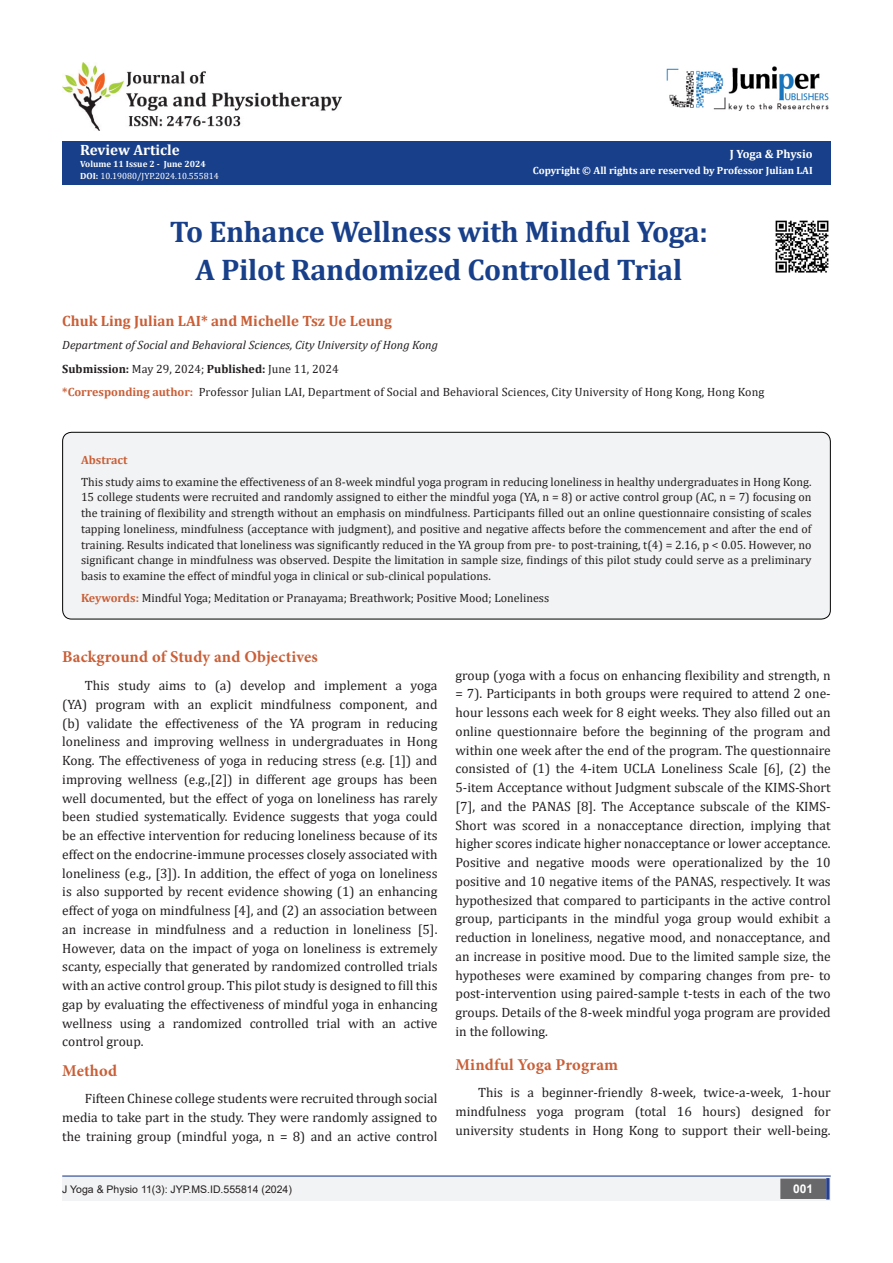
<style>
.page{position:relative;width:893px;height:1263px;background:#fff}
.page>*{position:absolute;margin:0;border:0;box-sizing:border-box;transform-origin:0 0}
.t1{font:700 30px/37.5px "Cambria";letter-spacing:-.01em;color:#183f89;text-align:center}
.List_Paragraph{font:700 16.5px "Minion Pro";letter-spacing:.01em;color:#ca5f37}
.t2{font:700 15px "Cambria";color:#ca5f37}
.t3{font:700 15px "Cambria";color:#fff}
.t4{font:13.5px/18.8px "Cambria";color:#231f20;text-align:justify}
.t5{font:12px/15.8px "Cambria";color:#231f20;text-align:justify}
.t6{font:italic 12px "Cambria";color:#231f20}
.t7{font:700 12px "Cambria";letter-spacing:-.005em;color:#fff}
.t8{font:700 12px "Cambria";color:#ca5f37}
.t9{font:700 12px "Arial";color:#fff}
.t10{font:700 10.5px "Cambria";color:#fff}
.t11{font:10.5px "Arial";color:#231f20}
.t12{font:9px "Cambria";color:#fff}
.t13{font:700 9px "Cambria";color:#fff}
.s1{font-weight:700}
.s2{font-weight:700;color:#ca5f37}
</style>
<div class="page">
<div style="left:62px;top:141px;width:769px;height:43px;background:#183f89"></div>
<hr style="left:62px;top:1175px;width:769px;height:1px;background:#253f8e">
<div style="left:62px;top:1177px;width:494px;height:24px;background:#f2f3f4"></div>
<div style="left:510px;top:1177px;width:321px;height:24px;background:#f2f3f4"></div>
<div style="left:781px;top:1179px;width:44px;height:19px;background:#68676a"></div>
<div style="left:780px;top:1178px;width:46px;height:21px;border:2px solid #68676a"></div>
<div style="left:826px;top:1178px;width:3px;height:21px;background:#253f8e;border:2px solid #253f8e"></div>
<img style="left:666px;top:66px;width:163px;height:45px">
<img style="left:62px;top:62px;width:279px;height:68px">
<img style="left:775px;top:220px;width:54px;height:53px">
<div style="left:63px;top:432px;width:767px;height:187px;background:#f2f3f4;border-radius:9px"></div>
<div style="left:62px;top:432px;width:769px;height:187px;border:1px solid #000;border-radius:9px"></div>
<p class="t3" style="left:80px;top:139px;width:101px">Review Article</p>
<p class="t13" style="left:80px;top:157px;width:127px">Volume 11 Issue 2 - June 2024</p>
<p class="t12" style="left:80px;top:171px;width:140px"><span class="s1">DOI:</span> 10.19080/JYP.2024.10.555814</p>
<p class="t7" style="left:730px;top:145px;width:84px">J Yoga &amp; Physio</p>
<p class="t10" style="left:533px;top:163px;width:281px">Copyright © All rights are reserved by Professor Julian LAI</p>
<p class="t1" style="left:170px;top:212px;width:540px">To Enhance Wellness with Mindful Yoga:<br>A Pilot Randomized Controlled Trial</p>
<p class="t2" style="left:62px;top:310px;width:331px">Chuk Ling Julian LAI* and Michelle Tsz Ue Leung</p>
<p class="t6" style="left:62px;top:337px;width:377px">Department of Social and Behavioral Sciences, City University of Hong Kong</p>
<p class="t5" style="left:62px;top:361px;width:278px"><span class="s1">Submission:</span> May 29, 2024; <span class="s1">Published:</span> June 11, 2024</p>
<p class="t5" style="left:62px;top:384px;width:704px"><span class="s2">*Corresponding author:</span> Professor Julian LAI, Department of Social and Behavioral Sciences, City University of Hong Kong, Hong Kong</p>
<p class="t8" style="left:81px;top:451px;width:48px">Abstract</p>
<p class="t5" style="left:81px;top:473px;width:732px">This study aims to examine the effectiveness of an 8-week mindful yoga program in reducing loneliness in healthy undergraduates in Hong Kong.<br>15 college students were recruited and randomly assigned to either the mindful yoga (YA, n = 8) or active control group (AC, n = 7) focusing on the training of flexibility and strength without an emphasis on mindfulness. Participants filled out an online questionnaire consisting of scales tapping loneliness, mindfulness (acceptance with judgment), and positive and negative affects before the commencement and after the end of training. Results indicated that loneliness was significantly reduced in the YA group from pre- to post-training, t(4) = 2.16, p &lt; 0.05. However, no significant change in mindfulness was observed. Despite the limitation in sample size, findings of this pilot study could serve as a preliminary basis to examine the effect of mindful yoga in clinical or sub-clinical populations.</p>
<p class="t5" style="left:81px;top:590px;width:470px"><span class="s2">Keywords:</span> Mindful Yoga; Meditation or Pranayama; Breathwork; Positive Mood; Loneliness</p>
<p class="List_Paragraph" style="left:62px;top:645px;width:257px">Background of Study and Objectives</p>
<p class="t4" style="left:62px;top:676px;width:377px;text-indent:22px">This study aims to (a) develop and implement a yoga (YA) program with an explicit mindfulness component, and (b) validate the effectiveness of the YA program in reducing loneliness and improving wellness in undergraduates in Hong Kong. The effectiveness of yoga in reducing stress (e.g. [1]) and improving wellness (e.g.,[2]) in different age groups has been well documented, but the effect of yoga on loneliness has rarely been studied systematically. Evidence suggests that yoga could be an effective intervention for reducing loneliness because of its effect on the endocrine-immune processes closely associated with loneliness (e.g., [3]). In addition, the effect of yoga on loneliness is also supported by recent evidence showing (1) an enhancing effect of yoga on mindfulness [4], and (2) an association between an increase in mindfulness and a reduction in loneliness [5].<br>However, data on the impact of yoga on loneliness is extremely scanty, especially that generated by randomized controlled trials with an active control group. This pilot study is designed to fill this gap by evaluating the effectiveness of mindful yoga in enhancing wellness using a randomized controlled trial with an active control group.</p>
<p class="List_Paragraph" style="left:62px;top:1059px;width:56px">Method</p>
<p class="t4" style="left:62px;top:1089px;width:377px;text-indent:22px">Fifteen Chinese college students were recruited through social media to take part in the study. They were randomly assigned to the training group (mindful yoga, n = 8) and an active control</p>
<p class="t4" style="left:455px;top:665px;width:377px">group (yoga with a focus on enhancing flexibility and strength, n = 7). Participants in both groups were required to attend 2 one&shy;hour lessons each week for 8 eight weeks. They also filled out an online questionnaire before the beginning of the program and within one week after the end of the program. The questionnaire consisted of (1) the 4-item UCLA Loneliness Scale [6], (2) the 5-item Acceptance without Judgment subscale of the KIMS-Short [7], and the PANAS [8]. The Acceptance subscale of the KIMS-Short was scored in a nonacceptance direction, implying that higher scores indicate higher nonacceptance or lower acceptance.<br>Positive and negative moods were operationalized by the 10 positive and 10 negative items of the PANAS, respectively. It was hypothesized that compared to participants in the active control group, participants in the mindful yoga group would exhibit a reduction in loneliness, negative mood, and nonacceptance, and an increase in positive mood. Due to the limited sample size, the hypotheses were examined by comparing changes from pre- to post-intervention using paired-sample t-tests in each of the two groups. Details of the 8-week mindful yoga program are provided in the following.</p>
<p class="List_Paragraph" style="left:455px;top:1053px;width:164px">Mindful Yoga Program</p>
<p class="t4" style="left:455px;top:1083px;width:377px;text-indent:22px">This is a beginner-friendly 8-week, twice-a-week, 1-hour mindfulness yoga program (total 16 hours) designed for university students in Hong Kong to support their well-being.</p>
<p class="t11" style="left:62px;top:1182px;width:231px">J Yoga &amp; Physio 11(3): JYP.MS.ID.555814 (2024)</p>
<p class="t9" style="left:793px;top:1180px;width:22px">001</p>
</div>
